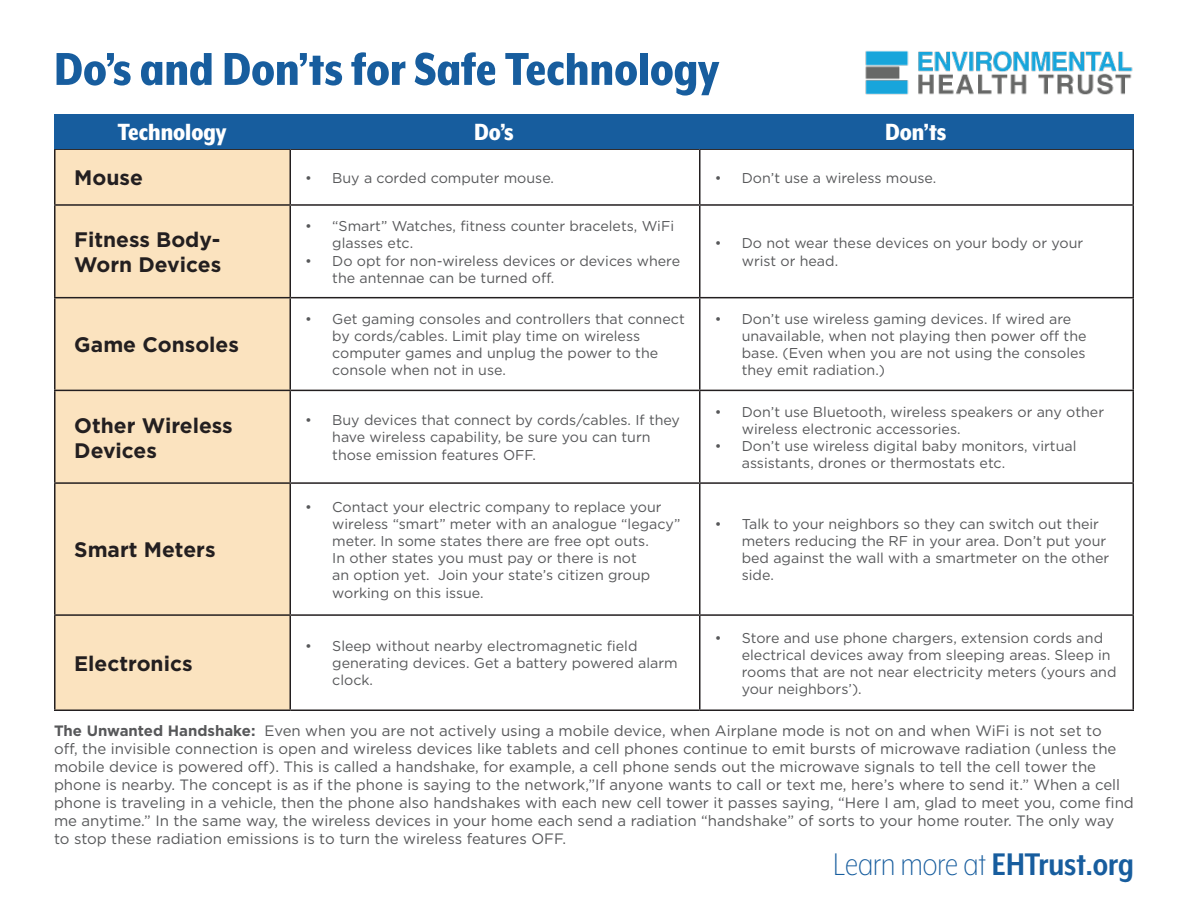
<style>
.page{position:relative;width:1188px;height:918px;background:#fff}
.page>*{position:absolute;margin:0;border:0;box-sizing:border-box;transform-origin:0 0}
.t1{font:800 53.1px "Mr Eaves XL Mod Nar OT";color:#175d9e}
.body_copy{font:300 36px "Mr Eaves XL Mod Nar OT";color:#175d9e}
.body_copy-2{font:800 27px "Mr Eaves XL Mod Nar OT";color:#fff}
.t2{font:700 21px/25.2px "Gotham";color:#231f20}
.t3{font:15px/18px "Gotham";color:#57585a}
.t4{font:14.25px/17.1px "Gotham";color:#57585a}
.s1{font-weight:700}
</style>
<div class="page">
<div style="left:56px;top:150px;width:234px;height:560px;background:#fbe3bf"></div>
<hr style="left:54px;top:148px;width:236px;height:2px;background:#231f20">
<hr style="left:54px;top:150px;width:2px;height:54px;background:#231f20">
<hr style="left:290px;top:148px;width:410px;height:2px;background:#231f20">
<hr style="left:290px;top:150px;width:1px;height:54px;background:#231f20">
<hr style="left:700px;top:148px;width:434px;height:2px;background:#231f20">
<hr style="left:699px;top:150px;width:1px;height:54px;background:#231f20">
<hr style="left:1132px;top:150px;width:2px;height:54px;background:#231f20">
<hr style="left:54px;top:204px;width:236px;height:2px;background:#231f20">
<hr style="left:54px;top:206px;width:2px;height:91px;background:#231f20">
<hr style="left:290px;top:204px;width:410px;height:2px;background:#231f20">
<hr style="left:290px;top:206px;width:1px;height:91px;background:#231f20">
<hr style="left:700px;top:204px;width:434px;height:2px;background:#231f20">
<hr style="left:699px;top:206px;width:1px;height:91px;background:#231f20">
<hr style="left:1132px;top:206px;width:2px;height:91px;background:#231f20">
<hr style="left:54px;top:297px;width:236px;height:1px;background:#231f20">
<hr style="left:54px;top:298px;width:2px;height:92px;background:#231f20">
<hr style="left:290px;top:297px;width:410px;height:1px;background:#231f20">
<hr style="left:290px;top:298px;width:1px;height:92px;background:#231f20">
<hr style="left:700px;top:297px;width:434px;height:1px;background:#231f20">
<hr style="left:699px;top:298px;width:1px;height:92px;background:#231f20">
<hr style="left:1132px;top:298px;width:2px;height:92px;background:#231f20">
<hr style="left:54px;top:390px;width:236px;height:1px;background:#231f20">
<hr style="left:54px;top:391px;width:2px;height:91px;background:#231f20">
<hr style="left:290px;top:390px;width:410px;height:1px;background:#231f20">
<hr style="left:290px;top:391px;width:1px;height:91px;background:#231f20">
<hr style="left:700px;top:390px;width:434px;height:1px;background:#231f20">
<hr style="left:699px;top:391px;width:1px;height:91px;background:#231f20">
<hr style="left:1132px;top:391px;width:2px;height:91px;background:#231f20">
<hr style="left:54px;top:482px;width:236px;height:2px;background:#231f20">
<hr style="left:54px;top:484px;width:2px;height:130px;background:#231f20">
<hr style="left:290px;top:482px;width:410px;height:2px;background:#231f20">
<hr style="left:290px;top:484px;width:1px;height:130px;background:#231f20">
<hr style="left:700px;top:482px;width:434px;height:2px;background:#231f20">
<hr style="left:699px;top:484px;width:1px;height:130px;background:#231f20">
<hr style="left:1132px;top:484px;width:2px;height:130px;background:#231f20">
<hr style="left:54px;top:614px;width:236px;height:2px;background:#231f20">
<hr style="left:54px;top:616px;width:2px;height:94px;background:#231f20">
<hr style="left:290px;top:614px;width:410px;height:2px;background:#231f20">
<hr style="left:290px;top:616px;width:1px;height:94px;background:#231f20">
<hr style="left:700px;top:614px;width:434px;height:2px;background:#231f20">
<hr style="left:699px;top:616px;width:1px;height:94px;background:#231f20">
<hr style="left:1132px;top:616px;width:2px;height:94px;background:#231f20">
<hr style="left:54px;top:710px;width:236px;height:1px;background:#231f20">
<hr style="left:290px;top:710px;width:410px;height:1px;background:#231f20">
<hr style="left:700px;top:710px;width:434px;height:1px;background:#231f20">
<div style="left:54px;top:114px;width:1080px;height:34px;background:#175d9e"></div>
<img style="left:865px;top:51px;width:268px;height:44px">
<p class="t1" style="left:54px;top:42px;width:666px">Do’s and Don’ts for Safe Technology</p>
<p class="body_copy-2" style="left:118px;top:119px;width:110px">Technology</p>
<p class="body_copy-2" style="left:474px;top:119px;width:41px">Do’s</p>
<p class="body_copy-2" style="left:885px;top:119px;width:63px">Don’ts</p>
<p class="t2" style="left:74px;top:165px;width:70px">Mouse</p>
<p class="t4" style="left:305px;top:169px;width:250px">• Buy a corded computer mouse.</p>
<p class="t4" style="left:715px;top:169px;width:223px">• Don’t use a wireless mouse.</p>
<p class="t2" style="left:74px;top:227px;width:149px">Fitness Body-<br>Worn Devices</p>
<p class="t4" style="left:332px;top:217px;width:343px;text-indent:-27px">• “Smart” Watches, fitness counter bracelets, WiFi glasses etc.</p>
<p class="t4" style="left:332px;top:252px;width:349px;text-indent:-27px">• Do opt for non-wireless devices or devices where the antennae can be turned off.</p>
<p class="t4" style="left:742px;top:235px;width:343px;text-indent:-27px">• Do not wear these devices on your body or your wrist or head.</p>
<p class="t2" style="left:74px;top:332px;width:166px">Game Consoles</p>
<p class="t4" style="left:332px;top:310px;width:354px;text-indent:-27px">• Get gaming consoles and controllers that connect by cords/cables. Limit play time on wireless computer games and unplug the power to the console when not in use.</p>
<p class="t4" style="left:742px;top:310px;width:346px;text-indent:-27px">• Don’t use wireless gaming devices. If wired are unavailable, when not playing then power off the base. (Even when you are not using the consoles they emit radiation.)</p>
<p class="t2" style="left:74px;top:412px;width:160px">Other Wireless<br>Devices</p>
<p class="t4" style="left:332px;top:411px;width:349px;text-indent:-27px">• Buy devices that connect by cords/cables. If they have wireless capability, be sure you can turn those emission features OFF.</p>
<p class="t4" style="left:742px;top:403px;width:364px;text-indent:-27px">• Don’t use Bluetooth, wireless speakers or any other wireless electronic accessories.</p>
<p class="t4" style="left:742px;top:437px;width:336px;text-indent:-27px">• Don’t use wireless digital baby monitors, virtual assistants, drones or thermostats etc.</p>
<p class="t2" style="left:74px;top:537px;width:143px">Smart Meters</p>
<p class="t4" style="left:332px;top:498px;width:350px;text-indent:-27px">• Contact your electric company to replace your wireless “smart” meter with an analogue “legacy” meter. In some states there are free opt outs.<br>In other states you must pay or there is not<br>an option yet. Join your state’s citizen group working on this issue.</p>
<p class="t4" style="left:742px;top:515px;width:369px;text-indent:-27px">• Talk to your neighbors so they can switch out their meters reducing the RF in your area. Don’t put your bed against the wall with a smartmeter on the other side.</p>
<p class="t4" style="left:332px;top:637px;width:347px;text-indent:-27px">• Sleep without nearby electromagnetic field generating devices. Get a battery powered alarm clock.</p>
<p class="t4" style="left:742px;top:629px;width:376px;text-indent:-27px">• Store and use phone chargers, extension cords and electrical devices away from sleeping areas. Sleep in rooms that are not near electricity meters (yours and your neighbors’).</p>
<p class="t3" style="left:54px;top:722px;width:1081px"><span class="s1">The Unwanted Handshake:</span> Even when you are not actively using a mobile device, when Airplane mode is not on and when WiFi is not set to<br>off, the invisible connection is open and wireless devices like tablets and cell phones continue to emit bursts of microwave radiation (unless the mobile device is powered off). This is called a handshake, for example, a cell phone sends out the microwave signals to tell the cell tower the phone is nearby. The concept is as if the phone is saying to the network,”If anyone wants to call or text me, here’s where to send it.” When a cell phone is traveling in a vehicle, then the phone also handshakes with each new cell tower it passes saying, “Here I am, glad to meet you, come find me anytime.” In the same way, the wireless devices in your home each send a radiation “handshake” of sorts to your home router. The only way<br>to stop these radiation emissions is to turn the wireless features OFF.</p>
<p class="body_copy" style="left:834px;top:846px;width:302px">Learn more at <span class="s1">EHTrust.org</span></p>
<p class="t2" style="left:74px;top:651px;width:120px">Electronics</p>
</div>
